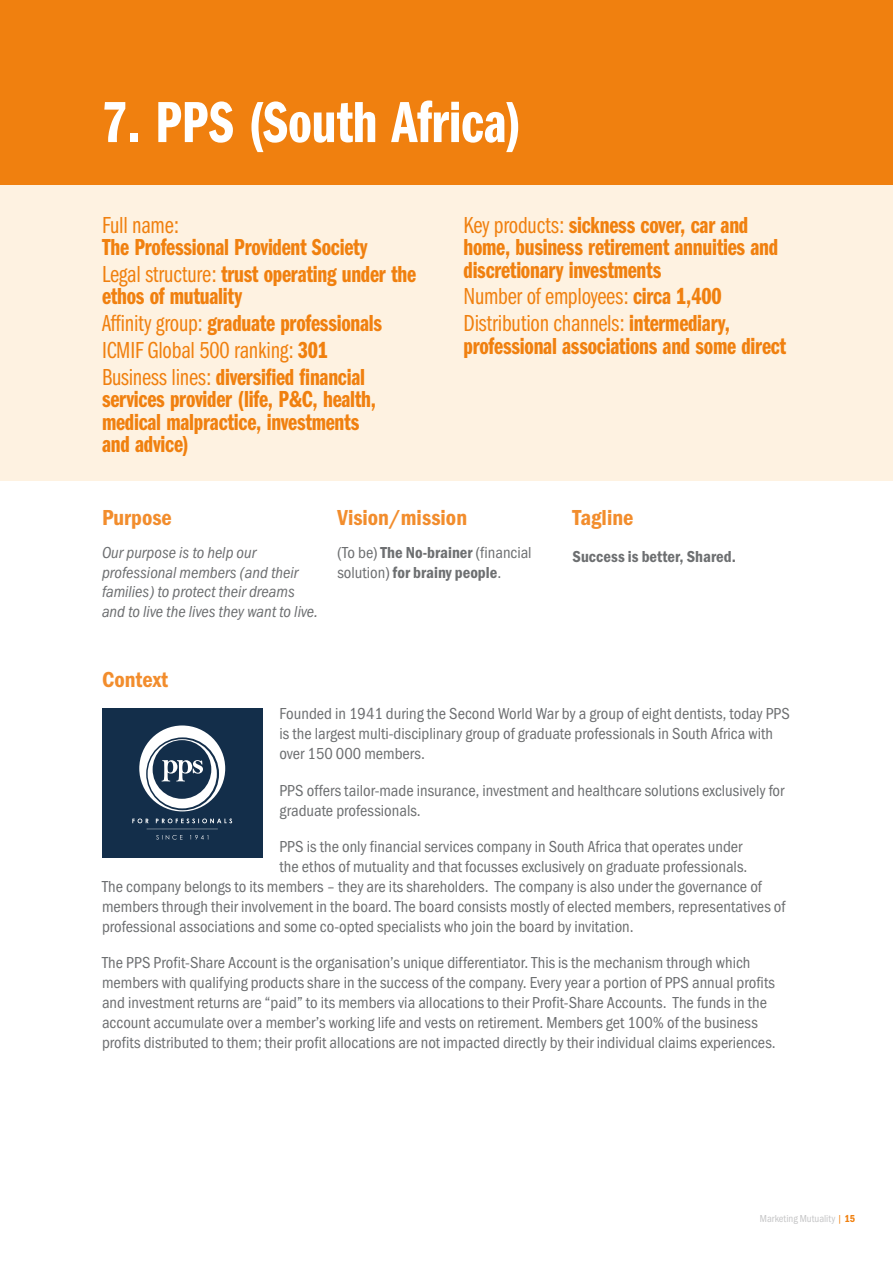
<style>
.page{position:relative;width:893px;height:1263px;background:#fff}
.page>*{position:absolute;margin:0;border:0;box-sizing:border-box;transform-origin:0 0}
.t1{font:60px "Franklin Gothic URW Com Dem";color:#fff}
.t2{font:24px/22.5px "Franklin Gothic URW Com Dem";letter-spacing:-.01em;color:#f0800f}
.t3{font:24px/26.7px "Franklin Gothic URW Com Boo";letter-spacing:-.01em;color:#f0800f}
.t4{font:22.5px "Franklin Gothic URW Con Dem";color:#f28d2d}
.t5{font:16.5px/19.8px "Franklin Gothic URW Con Boo";color:#6d6f71}
.t6{font:16.5px/19.8px "Franklin Gothic URW Con Boo Ita";color:#6d6f71}
.t7{font:16.5px "Franklin Gothic URW Con Dem";color:#6d6f71}
.t8{font:10.5px "Franklin Gothic URW Con Boo";color:#c5c5c6}
.s1{font-family:"Franklin Gothic URW Com Boo"}
.s2{font-family:"Franklin Gothic URW Com Dem"}
.s3{font-family:"Franklin Gothic URW Con Dem"}
.s4{font-family:"Franklin Gothic URW Con Boo"}
.s5{color:#f0800f}
.s6{font-family:"Franklin Gothic URW Con Dem";color:#f0800f}
</style>
<div class="page">
<div style="left:0;top:174px;width:893px;height:306px;background:#fef2e1"></div>
<div style="left:0;top:0;width:893px;height:185px;background:#f0800f"></div>
<div style="left:102px;top:708px;width:160px;height:149px;background:#132e4a"></div>
<svg style="left:132px;top:725px;width:100px;height:115px"></svg>
<h1 class="t1" style="left:102px;top:80px;width:421px">7. PPS (South Africa)</h1>
<h2 class="t3" style="left:102px;top:210px;width:79px">Full name:</h2>
<h2 class="t2" style="left:102px;top:232px;width:315px;line-height:26.7px">The Professional Provident Society<br><span class="s1">Legal structure:</span> trust operating under the</h2>
<h2 class="t2" style="left:102px;top:282px;width:282px;line-height:26.7px">ethos of mutuality<br><span class="s1">Affinity group:</span> graduate professionals</h2>
<h2 class="t3" style="left:102px;top:335px;width:228px">ICMIF Global 500 ranking: <span class="s2">301</span></h2>
<h2 class="t2" style="left:102px;top:364px;width:276px"><span class="s1">Business lines:</span> diversified financial services provider (life, P&amp;C, health, medical malpractice, investments and advice)</h2>
<h2 class="t2" style="left:463px;top:212px;width:316px"><span class="s1">Key products:</span> sickness cover, car and home, business retirement annuities and discretionary investments</h2>
<h2 class="t3" style="left:463px;top:282px;width:268px">Number of employees: <span class="s2">circa 1,400<br></span>Distribution channels: <span class="s2">intermediary,</span></h2>
<h2 class="t2" style="left:463px;top:333px;width:324px">professional associations and some direct</h2>
<h3 class="t4" style="left:102px;top:503px;width:71px">Purpose</h3>
<p class="t6" style="left:102px;top:543px;width:218px">Our purpose is to help our professional members (and their families) to protect their dreams and to live the lives they want to live.</p>
<h3 class="t4" style="left:337px;top:503px;width:131px">Vision/mission</h3>
<p class="t5" style="left:337px;top:542px;width:196px">(To be) <span class="s3">The No-brainer</span> (financial</p>
<p class="t7" style="left:337px;top:561px;width:165px"><span class="s4">solution)</span> for brainy people<span class="s4">.</span></p>
<h3 class="t4" style="left:102px;top:664px;width:68px">Context</h3>
<h3 class="t4" style="left:573px;top:503px;width:62px">Tagline</h3>
<p class="t7" style="left:573px;top:546px;width:165px">Success is better, Shared.</p>
<p class="t5" style="left:279px;top:704px;width:512px">Founded in 1941 during the Second World War by a group of eight dentists, today PPS is the largest multi-disciplinary group of graduate professionals in South Africa with over 150 000 members.</p>
<p class="t5" style="left:279px;top:780px;width:506px">PPS offers tailor-made insurance, investment and healthcare solutions exclusively for graduate professionals.</p>
<p class="t5" style="left:279px;top:837px;width:464px">PPS is the only financial services company in South Africa that operates under</p>
<p class="t5" style="left:279px;top:856px;width:469px">the ethos of mutuality and that focusses exclusively on graduate professionals.</p>
<p class="t5" style="left:102px;top:876px;width:661px">The company belongs to its members – they are its shareholders. The company is also under the governance of</p>
<p class="t5" style="left:102px;top:896px;width:685px">members through their involvement in the board. The board consists mostly of elected members, representatives of</p>
<p class="t5" style="left:102px;top:916px;width:533px">professional associations and some co-opted specialists who join the board by invitation.</p>
<p class="t5" style="left:102px;top:953px;width:675px">The PPS Profit-Share Account is the organisation’s unique differentiator. This is the mechanism through which members with qualifying products share in the success of the company. Every year a portion of PPS annual profits and investment returns are “paid” to its members via allocations to their Profit-Share Accounts. The funds in the account accumulate over a member’s working life and vests on retirement. Members get 100% of the business profits distributed to them; their profit allocations are not impacted directly by their individual claims experiences.</p>
<p class="t8" style="left:760px;top:1212px;width:97px">Marketing Mutuality <span class="s5">|</span> <span class="s6">15</span></p>
</div>
